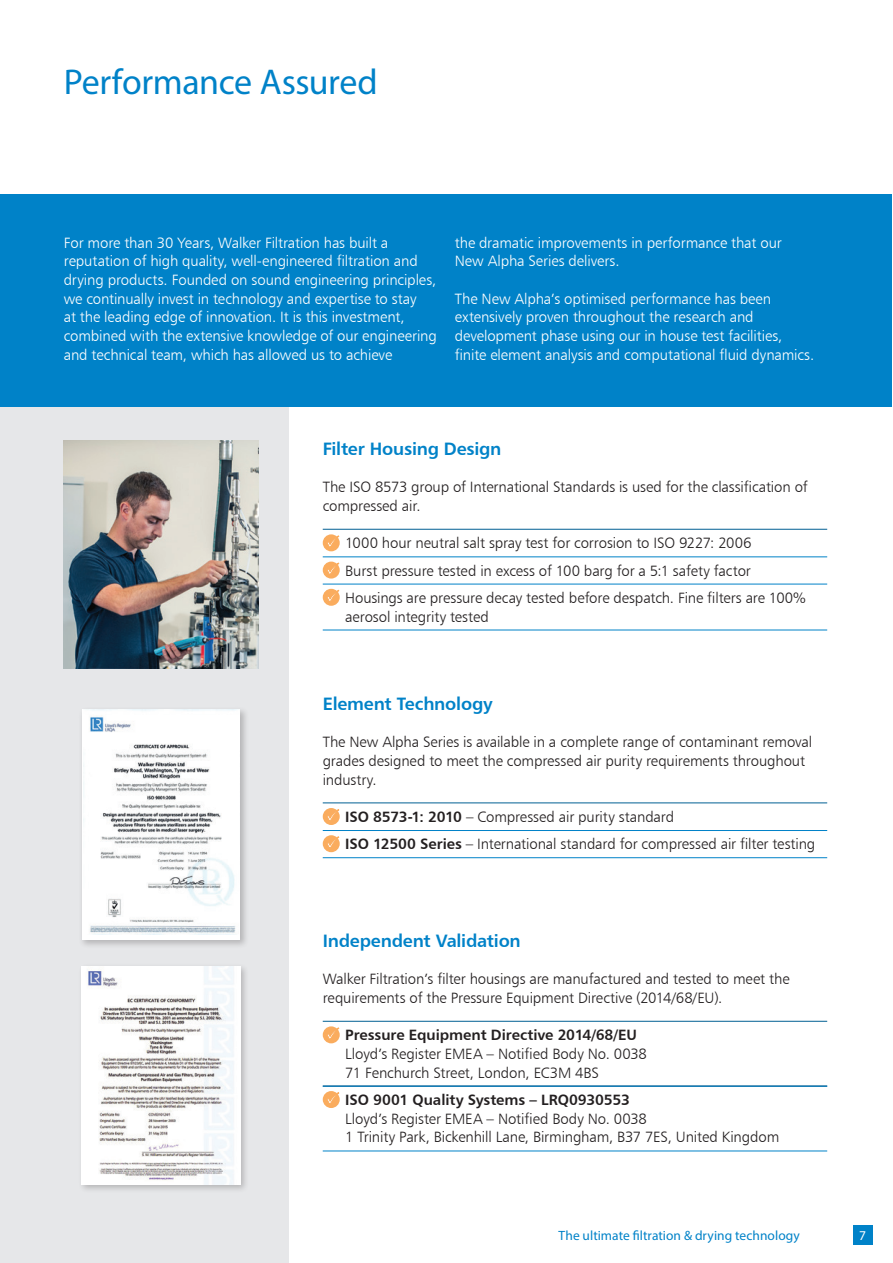
<style>
.page{position:relative;width:893px;height:1263px;background:#fff}
.page>*{position:absolute;margin:0;border:0;box-sizing:border-box;transform-origin:0 0}
.t1{font:36px "Myriad Pro";letter-spacing:-.01em;color:#0082c8}
.t2{font:18px "Humanist 777 BT Bold B";letter-spacing:-.01em;color:#0082c8}
.t3{font:15px/18.8px "Humanist 777 BT Light B";letter-spacing:-.01em;color:#231f20}
.t4{font:15px/18.8px "Humanist 777 BT Light B";letter-spacing:-.01em;color:#fff}
.t5{font:15px "Humanist 777 BT Bold B";letter-spacing:-.005em;color:#231f20}
.t6{font:13.5px "Myriad Pro";letter-spacing:.005em;color:#0082c8}
.t7{font:13.5px "Myriad Pro";color:#fff}
.s1{font-family:"Humanist 777 BT Bold B"}
</style>
<div class="page">
<div style="left:0;top:406px;width:288px;height:857px;background:#e6e7e9"></div>
<hr style="left:323px;top:529px;width:504px;height:1px;background:#005f93">
<hr style="left:323px;top:557px;width:504px;height:1px;background:#0082c8">
<hr style="left:323px;top:584px;width:504px;height:1px;background:#0082c8">
<hr style="left:323px;top:630px;width:504px;height:1px;background:#0082c8">
<div style="left:323px;top:534px;width:17px;height:17px;background:#faac5e;border-radius:50%"></div>
<svg style="left:328px;top:536px;width:11px;height:12px"></svg>
<div style="left:323px;top:562px;width:17px;height:16px;background:#faac5e;border-radius:50%"></div>
<svg style="left:326px;top:563px;width:13px;height:12px"></svg>
<div style="left:323px;top:589px;width:17px;height:17px;background:#faac5e;border-radius:50%"></div>
<svg style="left:326px;top:590px;width:13px;height:12px"></svg>
<div style="left:0;top:194px;width:892px;height:212px;background:#0082c8"></div>
<hr style="left:323px;top:803px;width:504px;height:1px;background:#005f93">
<hr style="left:323px;top:830px;width:504px;height:1px;background:#0082c8">
<hr style="left:323px;top:857px;width:504px;height:1px;background:#0082c8">
<div style="left:323px;top:808px;width:17px;height:17px;background:#faac5e;border-radius:50%"></div>
<svg style="left:326px;top:809px;width:13px;height:12px"></svg>
<div style="left:323px;top:835px;width:17px;height:17px;background:#faac5e;border-radius:50%"></div>
<svg style="left:326px;top:836px;width:13px;height:13px"></svg>
<hr style="left:323px;top:1021px;width:504px;height:1px;background:#005f93">
<hr style="left:323px;top:1086px;width:504px;height:1px;background:#005f93">
<hr style="left:323px;top:1151px;width:504px;height:1px;background:#0082c8">
<div style="left:323px;top:1026px;width:17px;height:17px;background:#faac5e;border-radius:50%"></div>
<svg style="left:328px;top:1028px;width:11px;height:12px"></svg>
<div style="left:323px;top:1091px;width:17px;height:17px;background:#faac5e;border-radius:50%"></div>
<svg style="left:326px;top:1092px;width:13px;height:12px"></svg>
<div style="left:78px;top:706px;width:171px;height:243px;background:#231f20;opacity:.25"></div>
<div style="left:82px;top:710px;width:158px;height:230px;background:#fff"></div>
<img style="left:83px;top:710px;width:153px;height:225px">
<div style="left:78px;top:963px;width:171px;height:230px;background:#231f20;opacity:.25"></div>
<img style="left:82px;top:967px;width:158px;height:217px">
<div style="left:853px;top:1225px;width:19px;height:19px;background:#0082c8"></div>
<img style="left:64px;top:440px;width:194px;height:229px">
<h1 class="t1" style="left:64px;top:59px;width:315px">Performance Assured</h1>
<p class="t4" style="left:64px;top:233px;width:375px">For more than 30 Years, Walker Filtration has built a reputation of high quality, well-engineered filtration and drying products. Founded on sound engineering principles, we continually invest in technology and expertise to stay<br>at the leading edge of innovation. It is this investment, combined with the extensive knowledge of our engineering and technical team, which has allowed us to achieve</p>
<p class="t4" style="left:455px;top:233px;width:328px">the dramatic improvements in performance that our<br>New Alpha Series delivers.</p>
<p class="t4" style="left:455px;top:289px;width:361px">The New Alpha’s optimised performance has been extensively proven throughout the research and development phase using our in house test facilities, finite element analysis and computational fluid dynamics.</p>
<p class="t2" style="left:323px;top:437px;width:180px">Filter Housing Design</p>
<p class="t3" style="left:323px;top:477px;width:486px">The ISO 8573 group of International Standards is used for the classification of compressed air.</p>
<p class="t3" style="left:345px;top:529px;width:462px;line-height:27.2px">1000 hour neutral salt spray test for corrosion to ISO 9227: 2006<br>Burst pressure tested in excess of 100 barg for a 5:1 safety factor<br>Housings are pressure decay tested before despatch. Fine filters are 100%</p>
<p class="t3" style="left:345px;top:607px;width:145px">aerosol integrity tested</p>
<p class="t2" style="left:323px;top:692px;width:171px">Element Technology</p>
<p class="t3" style="left:323px;top:732px;width:491px">The New Alpha Series is available in a complete range of contaminant removal grades designed to meet the compressed air purity requirements throughout industry.</p>
<p class="t3" style="left:345px;top:803px;width:472px;line-height:27.2px"><span class="s1">ISO 8573-1: 2010</span> – Compressed air purity standard<br><span class="s1">ISO 12500 Series</span> – International standard for compressed air filter testing</p>
<p class="t2" style="left:323px;top:929px;width:200px">Independent Validation</p>
<p class="t3" style="left:323px;top:969px;width:468px">Walker Filtration’s filter housings are manufactured and tested to meet the requirements of the Pressure Equipment Directive (2014/68/EU).</p>
<p class="t5" style="left:345px;top:1026px;width:293px">Pressure Equipment Directive 2014/68/EU</p>
<p class="t3" style="left:345px;top:1044px;width:303px">Lloyd’s Register EMEA – Notified Body No. 0038<br>71 Fenchurch Street, London, EC3M 4BS</p>
<p class="t5" style="left:345px;top:1090px;width:286px">ISO 9001 Quality Systems – LRQ0930553</p>
<p class="t3" style="left:345px;top:1109px;width:436px">Lloyd’s Register EMEA – Notified Body No. 0038<br>1 Trinity Park, Bickenhill Lane, Birmingham, B37 7ES, United Kingdom</p>
<p class="t6" style="left:559px;top:1227px;width:243px">The ultimate filtration &amp; drying technology</p>
<p class="t7" style="left:859px;top:1227px;width:8px">7</p>
</div>
